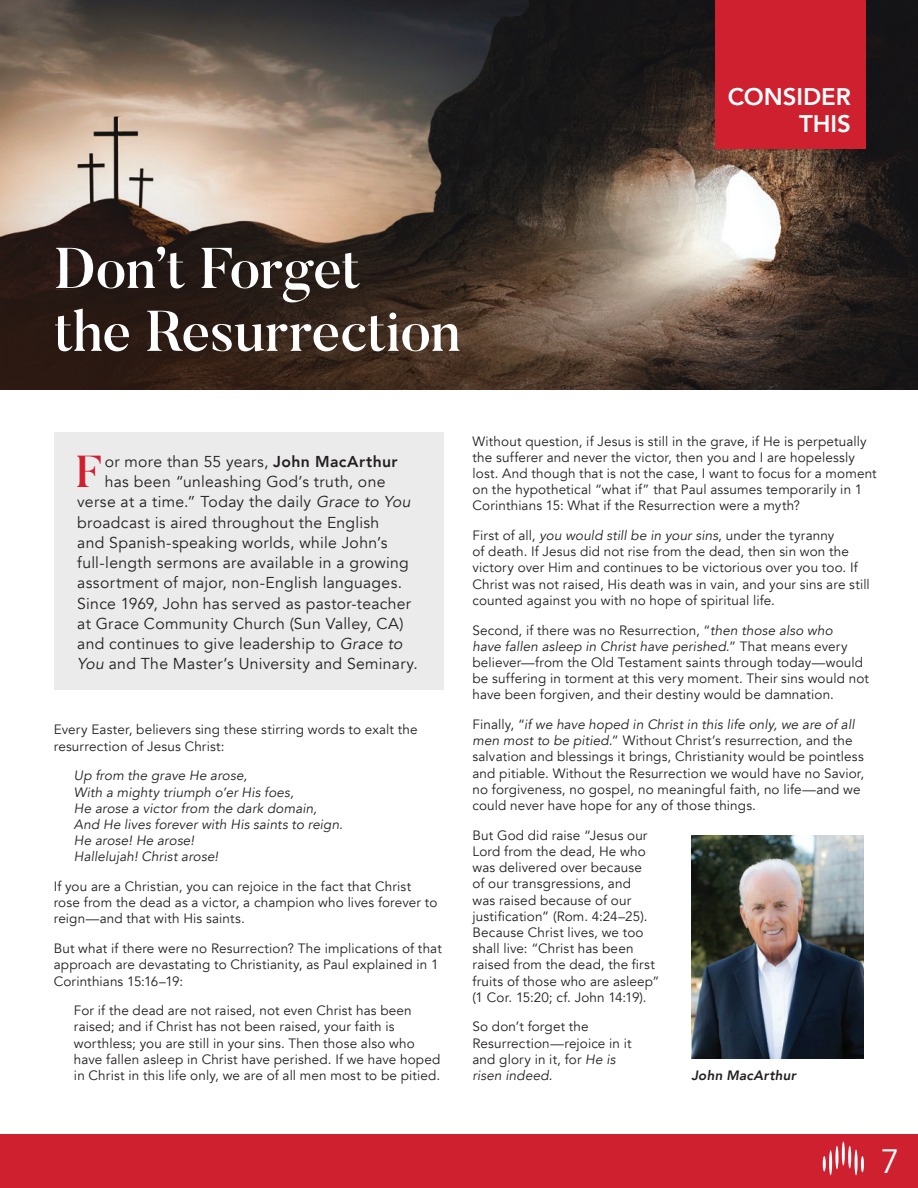
<style>
.page{position:relative;width:918px;height:1188px;background:#fff}
.page>*{position:absolute;margin:0;border:0;box-sizing:border-box;transform-origin:0 0}
.Title_Text{font:57px/62.8px "Butler Free S Bd";letter-spacing:-.01em;color:#fff}
.Main_Content_Text_-_DropCap{font:44.55px "Butler Free S Bd";color:#cf202f}
.t1{font:33.75px "Avenir";color:#fff}
.t2{font:800 24px/27px "Avenir";letter-spacing:-.005em;color:#fff;text-align:right}
.Main_Content_Text_-_DropCap-2{font:15.75px "Avenir";letter-spacing:.02em;color:#231f20}
.Caption_Text{font:13.5px/16.2px "Avenir";letter-spacing:.01em;color:#231f20}
.Caption_Text-2{font:italic 13.5px/16.2px "Avenir";letter-spacing:.01em;color:#231f20}
.Caption_Text-3{font:italic 800 13.5px "Avenir";letter-spacing:.015em;color:#231f20}
.s1{font-weight:800}
.s2{font-style:italic}
</style>
<div class="page">
<img style="left:699px;top:0;width:219px;height:390px">
<svg style="left:0;top:0;width:699px;height:390px;background:#5d4f45"></svg>
<div style="left:54px;top:432px;width:390px;height:257px;background:#ebebec"></div>
<img style="left:691px;top:835px;width:173px;height:223px">
<div style="left:0;top:1134px;width:918px;height:54px;background:#cf202f"></div>
<div style="left:715px;top:0;width:150px;height:149px;background:#cf202f"></div>
<hr style="left:842px;top:1142px;width:3px;height:24px;background:#fff;border-radius:50%">
<hr style="left:848px;top:1146px;width:3px;height:22px;background:#fff;border-radius:50%">
<hr style="left:855px;top:1150px;width:3px;height:25px;background:#fff;border-radius:50%">
<hr style="left:861px;top:1156px;width:3px;height:16px;background:#fff;border-radius:50%">
<hr style="left:823px;top:1156px;width:3px;height:16px;background:#fff;border-radius:50%">
<hr style="left:829px;top:1150px;width:3px;height:25px;background:#fff;border-radius:50%">
<svg style="left:835px;top:1146px;width:4px;height:23px"></svg>
<p class="t2" style="left:728px;top:83px;width:125px">CONSIDER<br>THIS</p>
<p class="Title_Text" style="left:54px;top:236px;width:408px">Don’t Forget<br>the Resurrection</p>
<p class="Main_Content_Text_-_DropCap" style="left:76px;top:441px;width:27px">F</p>
<p class="Main_Content_Text_-_DropCap-2" style="left:105px;top:452px;width:294px">or more than 55 years, <span class="s1">John MacArthur</span></p>
<p class="Main_Content_Text_-_DropCap-2" style="left:105px;top:472px;width:282px">has been “unleashing God’s truth, one</p>
<p class="Main_Content_Text_-_DropCap-2" style="left:77px;top:492px;width:335px">verse at a time.” Today the daily <span class="s2">Grace to You</span></p>
<p class="Main_Content_Text_-_DropCap-2" style="left:77px;top:513px;width:304px">broadcast is aired throughout the English</p>
<p class="Main_Content_Text_-_DropCap-2" style="left:77px;top:533px;width:312px">and Spanish-speaking worlds, while John’s</p>
<p class="Main_Content_Text_-_DropCap-2" style="left:77px;top:553px;width:333px">full-length sermons are available in a growing</p>
<p class="Main_Content_Text_-_DropCap-2" style="left:77px;top:573px;width:326px">assortment of major, non-English languages.</p>
<p class="Main_Content_Text_-_DropCap-2" style="left:77px;top:594px;width:335px">Since 1969, John has served as pastor-teacher</p>
<p class="Main_Content_Text_-_DropCap-2" style="left:77px;top:614px;width:328px">at Grace Community Church (Sun Valley, CA)</p>
<p class="Main_Content_Text_-_DropCap-2" style="left:77px;top:634px;width:327px">and continues to give leadership to <span class="s2">Grace to</span></p>
<p class="Main_Content_Text_-_DropCap-2" style="left:77px;top:654px;width:342px"><span class="s2">You</span> and The Master’s University and Seminary.</p>
<p class="Caption_Text" style="left:54px;top:722px;width:366px">Every Easter, believers sing these stirring words to exalt the resurrection of Jesus Christ:</p>
<p class="Caption_Text-2" style="left:74px;top:768px;width:271px">Up from the grave He arose,<br>With a mighty triumph o’er His foes,<br>He arose a victor from the dark domain,<br>And He lives forever with His saints to reign.<br>He arose! He arose!<br>Hallelujah! Christ arose!</p>
<p class="Caption_Text" style="left:54px;top:878px;width:385px">If you are a Christian, you can rejoice in the fact that Christ rose from the dead as a victor, a champion who lives forever to reign—and that with His saints.</p>
<p class="Caption_Text" style="left:54px;top:941px;width:390px">But what if there were no Resurrection? The implications of that approach are devastating to Christianity, as Paul explained in 1<br>Corinthians 15:16–19:</p>
<p class="Caption_Text" style="left:74px;top:1003px;width:368px">For if the dead are not raised, not even Christ has been raised; and if Christ has not been raised, your faith is worthless; you are still in your sins. Then those also who have fallen asleep in Christ have perished. If we have hoped in Christ in this life only, we are of all men most to be pitied.</p>
<p class="Caption_Text" style="left:472px;top:433px;width:406px">Without question, if Jesus is still in the grave, if He is perpetually the sufferer and never the victor, then you and I are hopelessly lost. And though that is not the case, I want to focus for a moment on the hypothetical “what if” that Paul assumes temporarily in 1<br>Corinthians 15: What if the Resurrection were a myth?</p>
<p class="Caption_Text" style="left:472px;top:527px;width:399px">First of all, <span class="s2">you would still be in your sins</span>, under the tyranny<br>of death. If Jesus did not rise from the dead, then sin won the victory over Him and continues to be victorious over you too. If Christ was not raised, His death was in vain, and your sins are still counted against you with no hope of spiritual life.</p>
<p class="Caption_Text" style="left:472px;top:622px;width:398px">Second, if there was no Resurrection, “<span class="s2">then those also who<br>have fallen asleep in Christ have perished.</span>” That means every believer—from the Old Testament saints through today—would be suffering in torment at this very moment. Their sins would not have been forgiven, and their destiny would be damnation.</p>
<p class="Caption_Text" style="left:472px;top:716px;width:393px">Finally, “<span class="s2">if we have hoped in Christ in this life only, we are of all men most to be pitied.</span>” Without Christ’s resurrection, and the salvation and blessings it brings, Christianity would be pointless and pitiable. Without the Resurrection we would have no Savior, no forgiveness, no gospel, no meaningful faith, no life—and we could never have hope for any of those things.</p>
<p class="Caption_Text" style="left:472px;top:827px;width:188px">But God did raise “Jesus our<br>Lord from the dead, He who was delivered over because<br>of our transgressions, and<br>was raised because of our justification” (Rom. 4:24–25).<br>Because Christ lives, we too shall live: “Christ has been raised from the dead, the first fruits of those who are asleep” (1 Cor. 15:20; cf. John 14:19).</p>
<p class="Caption_Text" style="left:472px;top:1019px;width:161px">So don’t forget the<br>Resurrection—rejoice in it and glory in it, for <span class="s2">He is risen indeed</span>.</p>
<p class="Caption_Text-3" style="left:691px;top:1067px;width:106px">John MacArthur</p>
<h3 class="t1" style="left:881px;top:1141px;width:20px">7</h3>
</div>
